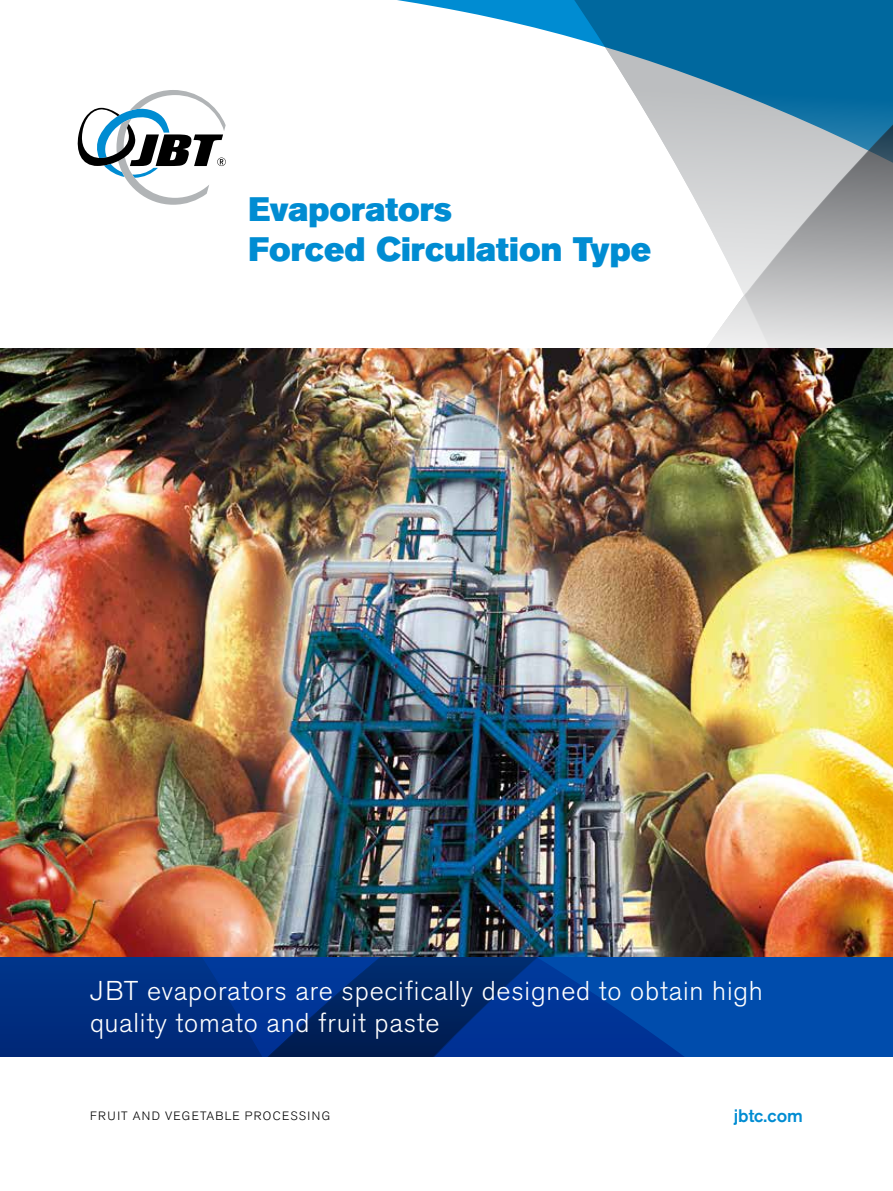
<style>
.page{position:relative;width:893px;height:1191px;background:#fff}
.page>*{position:absolute;margin:0;border:0;box-sizing:border-box;transform-origin:0 0}
.Product_Name{font:33.6px/40.3px "Akzidenz Grotesk Pro Super";color:#008cd2}
.Cover_Sub_head{font:300 27px/32.4px "Akzidenz Grotesk Pro";letter-spacing:.03em;color:#fff}
.JBT_Body_Copy{font:500 18px "Akzidenz Grotesk Pro";color:#008cd2}
.JBT_Body_Copy-2{font:300 12px "Akzidenz Grotesk Pro";letter-spacing:.11em;color:#000}
</style>
<div class="page">
<svg style="left:77px;top:0;width:816px;height:348px"></svg>
<svg style="left:0;top:956px;width:893px;height:100px;background:#01378d"></svg>
<svg style="left:78px;top:90px;width:148px;height:115px"></svg>
<img style="left:0;top:348px;width:893px;height:608px">
<p class="Product_Name" style="left:248px;top:189px;width:404px">Evaporators<br>Forced Circulation Type</p>
<p class="Cover_Sub_head" style="left:90px;top:974px;width:674px">JBT evaporators are specifically designed to obtain high quality tomato and fruit paste</p>
<p class="JBT_Body_Copy-2" style="left:90px;top:1107px;width:242px">FRUIT AND VEGETABLE PROCESSING</p>
<p class="JBT_Body_Copy" style="left:734px;top:1104px;width:71px">jbtc.com</p>
</div>
